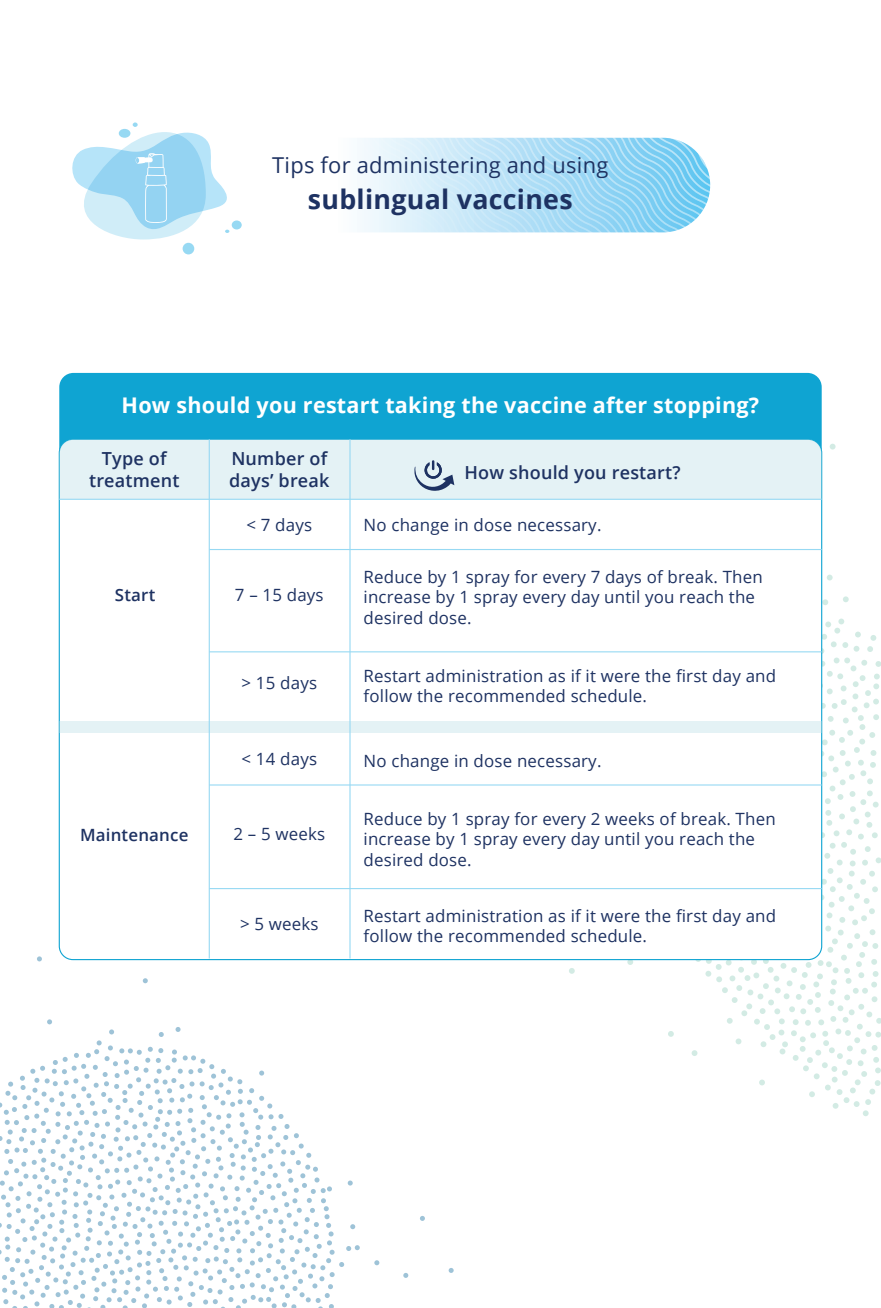
<style>
.page{position:relative;width:881px;height:1308px;background:#fff}
.page>*{position:absolute;margin:0;border:0;box-sizing:border-box;transform-origin:0 0}
.t1{font:700 26.78px "Open Sans";letter-spacing:.01em;color:#1e3262}
.t2{font:21.82px "Open Sans";letter-spacing:.01em;color:#1e3262}
.t3{font:700 21.6px "Open Sans";letter-spacing:.01em;color:#fff}
.t4{font:600 18px/21.6px "Open Sans";letter-spacing:.01em;color:#1e3262;text-align:center}
.t5{font:16.88px/20.2px "Open Sans";letter-spacing:.01em;color:#1e3262}
.t6{font:600 16.88px "Open Sans";letter-spacing:.01em;color:#1e3262}
</style>
<div class="page">
<svg style="left:829px;top:444px;width:6px;height:5px"></svg>
<svg style="left:827px;top:574px;width:5px;height:6px"></svg>
<svg style="left:569px;top:968px;width:5px;height:5px"></svg>
<svg style="left:627px;top:593px;width:253px;height:523px"></svg>
<svg style="left:420px;top:1216px;width:5px;height:4px"></svg>
<svg style="left:374px;top:1260px;width:5px;height:5px"></svg>
<svg style="left:143px;top:978px;width:5px;height:5px"></svg>
<svg style="left:403px;top:1273px;width:5px;height:4px"></svg>
<svg style="left:37px;top:956px;width:5px;height:5px"></svg>
<svg style="left:448px;top:1268px;width:5px;height:4px"></svg>
<svg style="left:0;top:1019px;width:359px;height:289px"></svg>
<div style="left:644px;top:1063px;width:94px;height:93px;background:#fff;border-radius:8px"></div>
<svg style="left:684px;top:143px;width:5px;height:230px"></svg>
<svg style="left:675px;top:139px;width:5px;height:234px"></svg>
<svg style="left:666px;top:137px;width:5px;height:236px"></svg>
<svg style="left:662px;top:137px;width:4px;height:236px"></svg>
<svg style="left:657px;top:137px;width:5px;height:236px"></svg>
<svg style="left:653px;top:137px;width:4px;height:236px"></svg>
<svg style="left:360px;top:137px;width:293px;height:236px"></svg>
<svg style="left:360px;top:141px;width:288px;height:232px"></svg>
<svg style="left:360px;top:145px;width:284px;height:228px"></svg>
<svg style="left:360px;top:150px;width:280px;height:223px"></svg>
<svg style="left:360px;top:154px;width:275px;height:219px"></svg>
<svg style="left:360px;top:159px;width:271px;height:214px"></svg>
<svg style="left:315px;top:163px;width:311px;height:210px"></svg>
<div style="left:182px;top:243px;width:12px;height:11px;background:#97d9f3;border-radius:50%"></div>
<div style="left:232px;top:220px;width:9px;height:9px;background:#97d9f3;border-radius:50%"></div>
<svg style="left:72px;top:122px;width:157px;height:117px"></svg>
<div style="left:59px;top:373px;width:762px;height:66px;background:#0fa4d2"></div>
<div style="left:59px;top:439px;width:762px;height:520px;background:#fff;border-radius:14px"></div>
<div style="left:59px;top:721px;width:762px;height:11px;background:#e4f2f5"></div>
<hr style="left:209px;top:439px;width:1px;height:519px;background:#97d9f3">
<hr style="left:349px;top:439px;width:1px;height:519px;background:#97d9f3">
<hr style="left:59px;top:499px;width:762px;height:1px;background:#97d9f3">
<hr style="left:209px;top:651px;width:612px;height:1px;background:#97d9f3">
<hr style="left:209px;top:549px;width:612px;height:1px;background:#97d9f3">
<hr style="left:209px;top:888px;width:612px;height:1px;background:#97d9f3">
<hr style="left:209px;top:784px;width:612px;height:1px;background:#97d9f3">
<div style="left:59px;top:439px;width:762px;height:60px;background:#e4f2f5"></div>
<p class="t2" style="left:272px;top:150px;width:337px">Tips for administering and using</p>
<h1 class="t1" style="left:308px;top:180px;width:266px">sublingual vaccines</h1>
<p class="t3" style="left:121px;top:390px;width:639px">How should you restart taking the vaccine after stopping?</p>
<p class="t4" style="left:89px;top:447px;width:92px">Type of treatment</p>
<p class="t4" style="left:229px;top:447px;width:102px;text-align:left">Number of days’ break</p>
<p class="t4" style="left:464px;top:461px;width:217px">How should you restart?</p>
<p class="t6" style="left:115px;top:583px;width:42px">Start</p>
<p class="t6" style="left:80px;top:823px;width:110px">Maintenance</p>
<p class="t5" style="left:246px;top:514px;width:67px">&lt; 7 days</p>
<p class="t5" style="left:235px;top:584px;width:90px">7 – 15 days</p>
<p class="t5" style="left:241px;top:672px;width:77px">&gt; 15 days</p>
<p class="t5" style="left:241px;top:748px;width:77px">&lt; 14 days</p>
<p class="t5" style="left:233px;top:823px;width:93px">2 – 5 weeks</p>
<p class="t5" style="left:240px;top:913px;width:80px">&gt; 5 weeks</p>
<p class="t5" style="left:363px;top:514px;width:239px">No change in dose necessary.</p>
<p class="t5" style="left:363px;top:566px;width:400px">Reduce by 1 spray for every 7 days of break. Then increase by 1 spray every day until you reach the desired dose.</p>
<p class="t5" style="left:363px;top:665px;width:414px">Restart administration as if it were the first day and follow the recommended schedule.</p>
<p class="t5" style="left:363px;top:750px;width:239px">No change in dose necessary.</p>
<p class="t5" style="left:363px;top:808px;width:413px">Reduce by 1 spray for every 2 weeks of break. Then increase by 1 spray every day until you reach the desired dose.</p>
<p class="t5" style="left:363px;top:905px;width:414px">Restart administration as if it were the first day and follow the recommended schedule.</p>
</div>
